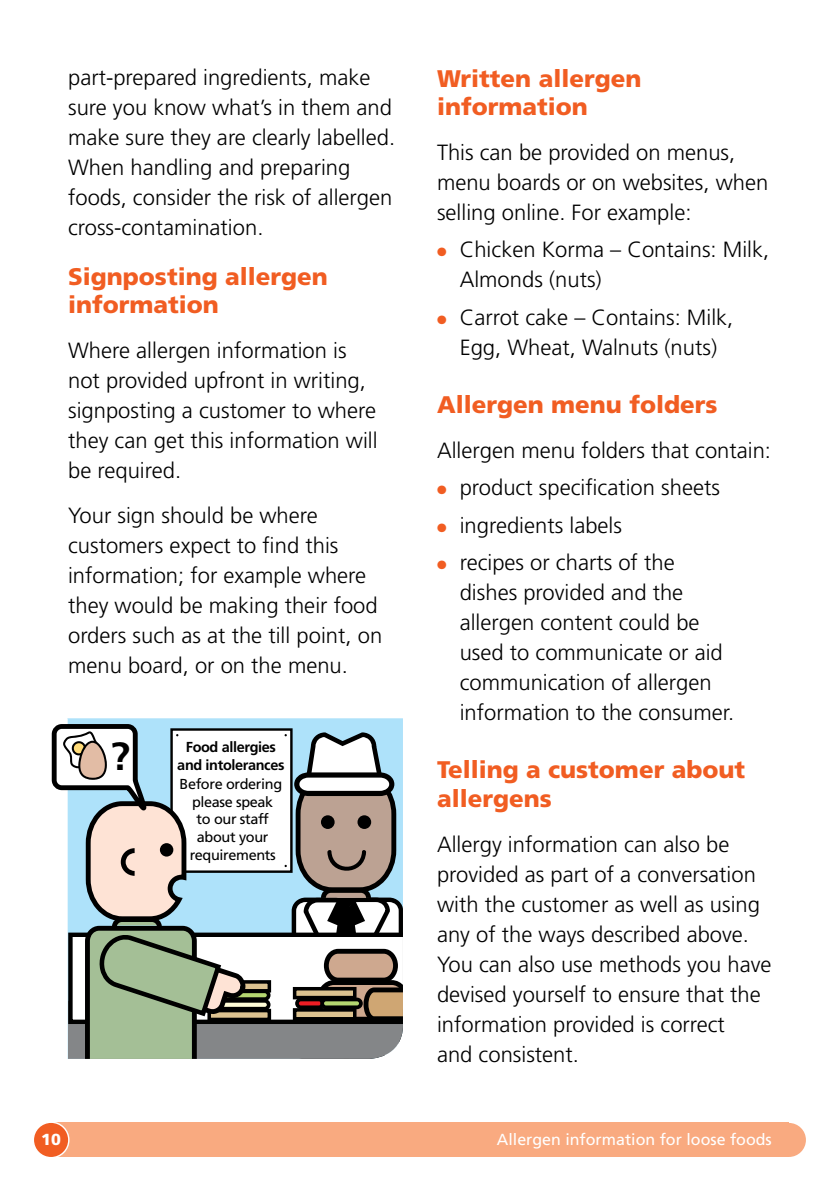
<style>
.page{position:relative;width:840px;height:1191px;background:#fff}
.page>*{position:absolute;margin:0;border:0;box-sizing:border-box;transform-origin:0 0}
.t1{font:700 39.4px "Helvetica Neue";color:#000}
.t2{font:700 39.4px "Frutiger";color:#000}
.t3{font:900 24px/28px "Frutiger";color:#f15d22}
._01_-_Main_text{font:300 22px/30px "Frutiger";color:#000}
._01_-_Main_text_-_3{font:300 22px/30px "Frutiger";color:#000}
.t4{font:16px "Frutiger";color:#fff}
.t5{font:900 16px "Frutiger";color:#fff}
.t6{font:14.4px/17.6px "Frutiger";letter-spacing:-.025em;color:#000;text-align:center}
.t7{font:700 14.4px/17.6px "Frutiger";letter-spacing:-.025em;color:#000;text-align:center}
.s1{color:#f15d22}
</style>
<div class="page">
<div style="left:51px;top:1123px;width:737px;height:34px;background:#f9aa80"></div>
<div style="left:33px;top:1122px;width:36px;height:35px;background:#f15d22;border-radius:50%"></div>
<div style="left:33px;top:1121px;width:36px;height:37px;border:1px solid #fff;border-radius:50%"></div>
<div style="left:771px;top:1123px;width:34px;height:34px;background:#f9aa80;border-radius:50%"></div>
<svg style="left:52px;top:724px;width:351px;height:335px"></svg>
<p class="_01_-_Main_text_-_3" style="left:68px;top:62px;width:325px">part-prepared ingredients, make sure you know what’s in them and make sure they are clearly labelled.<br>When handling and preparing foods, consider the risk of allergen cross-contamination.</p>
<h2 class="t3" style="left:68px;top:262px;width:261px">Signposting allergen information</h2>
<p class="_01_-_Main_text" style="left:68px;top:336px;width:311px">Where allergen information is not provided upfront in writing, signposting a customer to where they can get this information will be required.</p>
<p class="_01_-_Main_text" style="left:68px;top:501px;width:315px">Your sign should be where customers expect to find this information; for example where they would be making their food orders such as at the till point, on menu board, or on the menu.</p>
<h1 class="t2" style="left:110px;top:732px;width:21px">?</h1>
<p class="t7" style="left:177px;top:738px;width:109px">Food allergies and intolerances</p>
<p class="t6" style="left:179px;top:775px;width:104px">Before ordering please speak<br>to our staff about your requirements</p>
<h1 class="t1" style="left:255px;top:721px;width:23px">?</h1>
<h2 class="t3" style="left:437px;top:64px;width:206px">Written allergen information</h2>
<p class="_01_-_Main_text_-_3" style="left:437px;top:137px;width:332px">This can be provided on menus, menu boards or on websites, when selling online. For example:</p>
<p class="_01_-_Main_text" style="left:459px;top:235px;width:311px;text-indent:-23px"><span class="s1">●</span> Chicken Korma – Contains: Milk,<br>Almonds (nuts)</p>
<p class="_01_-_Main_text" style="left:437px;top:302px;width:298px;text-align:center"><span class="s1">●</span> Carrot cake – Contains: Milk,<br>Egg, Wheat, Walnuts (nuts)</p>
<h2 class="t3" style="left:437px;top:390px;width:282px">Allergen menu folders</h2>
<p class="_01_-_Main_text_-_3" style="left:437px;top:435px;width:335px">Allergen menu folders that contain:</p>
<p class="_01_-_Main_text" style="left:437px;top:473px;width:284px"><span class="s1">●</span> product specification sheets</p>
<p class="_01_-_Main_text" style="left:437px;top:510px;width:186px"><span class="s1">●</span> ingredients labels</p>
<p class="_01_-_Main_text" style="left:459px;top:548px;width:272px;text-indent:-23px"><span class="s1">●</span> recipes or charts of the dishes provided and the allergen content could be used to communicate or aid communication of allergen information to the consumer.</p>
<h2 class="t3" style="left:437px;top:755px;width:309px">Telling a customer about allergens</h2>
<p class="_01_-_Main_text" style="left:437px;top:829px;width:336px">Allergy information can also be provided as part of a conversation with the customer as well as using any of the ways described above.<br>You can also use methods you have devised yourself to ensure that the information provided is correct<br>and consistent.</p>
<p class="t5" style="left:41px;top:1130px;width:21px">10</p>
<p class="t4" style="left:496px;top:1130px;width:276px">Allergen information for loose foods</p>
</div>
